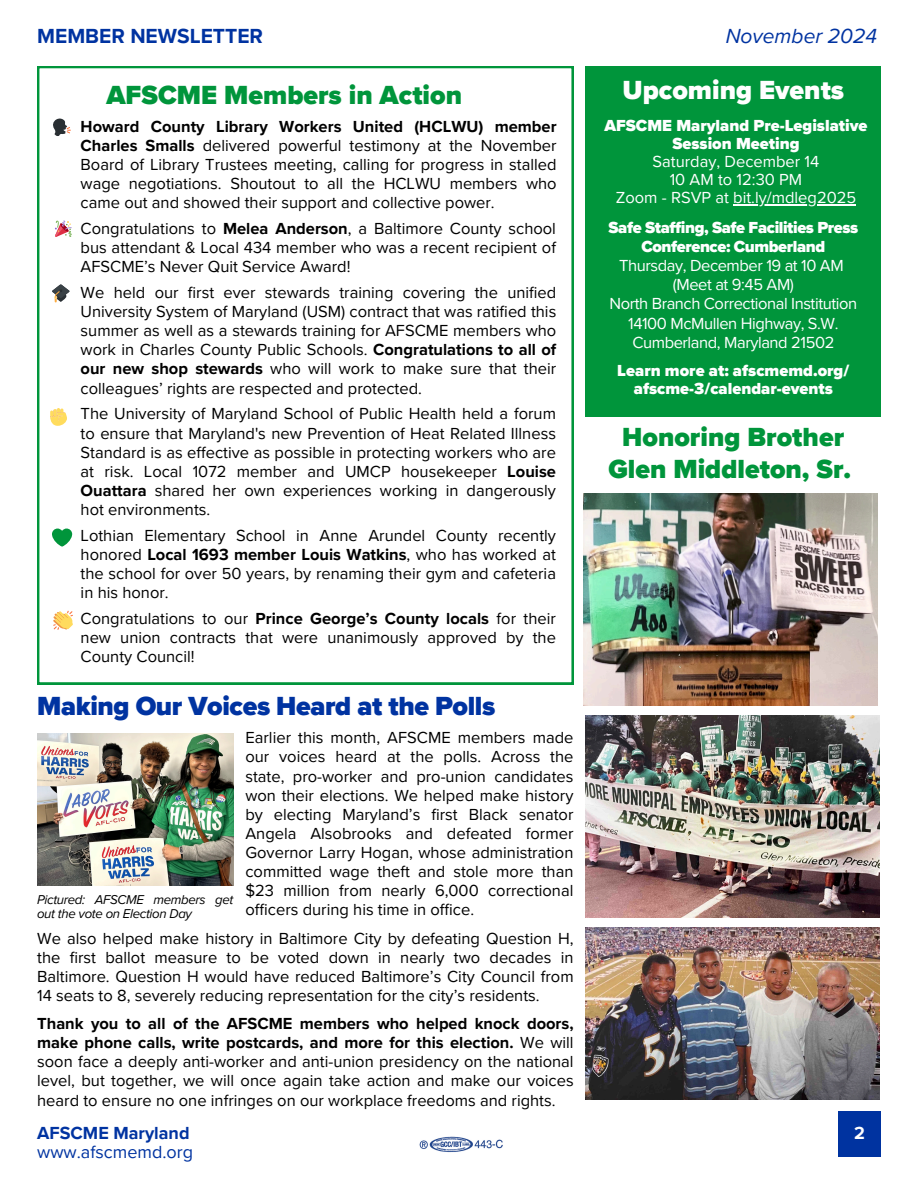
<style>
.page{position:relative;width:918px;height:1188px;background:#fff}
.page>*{position:absolute;margin:0;border:0;box-sizing:border-box;transform-origin:0 0}
.t1{font:900 27px/31.5px "Proxima Nova";color:#00953b;text-align:center}
.t2{font:900 27px "Proxima Nova";letter-spacing:-.015em;color:#0033a1}
.t3{font:900 27px "Proxima Nova";color:#fff}
.t4{font:700 21px "Proxima Nova";color:#0033a1}
.t5{font:italic 21px "Proxima Nova";color:#0033a1}
.t6{font:18px/19.2px "Proxima Nova";color:#0033a1}
.t7{font:700 18px "Proxima Nova";color:#fff}
.t8{font:16.5px/19.2px "Proxima Nova";color:#000;text-align:justify}
.t9{font:16.5px/19.2px "Proxima Nova";letter-spacing:-.025em;color:#fff;text-align:center}
.t10{font:16.5px/18px "Proxima Nova";color:#fff;text-align:center}
.t11{font:900 16.5px/18px "Proxima Nova";color:#fff;text-align:center}
.t12{font:italic 13.2px/14.2px "Proxima Nova";letter-spacing:-.025em;color:#000}
.s1{font-weight:700}
.s2{font-weight:900}
</style>
<div class="page">
<div style="left:838px;top:1111px;width:43px;height:45px;background:#0033a0"></div>
<svg style="left:37px;top:66px;width:537px;height:618px"></svg>
<div style="left:586px;top:66px;width:295px;height:351px;background:#00953b"></div>
<svg style="left:55px;top:220px;width:17px;height:17px"></svg>
<svg style="left:50px;top:408px;width:17px;height:18px"></svg>
<svg style="left:52px;top:118px;width:19px;height:18px"></svg>
<svg style="left:52px;top:284px;width:18px;height:18px"></svg>
<img style="left:419px;top:1136px;width:84px;height:16px">
<svg style="left:52px;top:529px;width:20px;height:18px"></svg>
<svg style="left:53px;top:611px;width:20px;height:19px"></svg>
<img style="left:37px;top:733px;width:196px;height:153px">
<img style="left:586px;top:927px;width:293px;height:173px">
<img style="left:586px;top:716px;width:293px;height:201px">
<img style="left:584px;top:494px;width:293px;height:211px">
<hr style="left:733px;top:204px;width:123px;height:1px;background:#fff">
<p class="t4" style="left:37px;top:23px;width:227px">MEMBER NEWSLETTER</p>
<h1 class="t1" style="left:106px;top:80px;width:357px">AFSCME Members in Action</h1>
<p class="t8" style="left:81px;top:117px;width:478px"><span class="s1">Howard County Library Workers United (HCLWU) member Charles Smalls</span> delivered powerful testimony at the November Board of Library Trustees meeting, calling for progress in stalled wage negotiations. Shoutout to all the HCLWU members who came out and showed their support and collective power.</p>
<h5 class="t8" style="left:81px;top:219px;width:477px">Congratulations to <span class="s1">Melea Anderson</span>, a Baltimore County school bus attendant &amp; Local 434 member who was a recent recipient of AFSCME’s Never Quit Service Award!</h5>
<p class="t8" style="left:81px;top:283px;width:477px">We held our first ever stewards training covering the unified University System of Maryland (USM) contract that was ratified this summer as well as a stewards training for AFSCME members who work in Charles County Public Schools. <span class="s1">Congratulations to all of our new shop stewards</span> who will work to make sure that their colleagues’ rights are respected and protected.</p>
<h5 class="t8" style="left:81px;top:405px;width:477px">The University of Maryland School of Public Health held a forum to ensure that Maryland's new Prevention of Heat Related Illness Standard is as effective as possible in protecting workers who are at risk. Local 1072 member and UMCP housekeeper <span class="s1">Louise Ouattara</span> shared her own experiences working in dangerously hot environments.</h5>
<h5 class="t8" style="left:81px;top:526px;width:477px">Lothian Elementary School in Anne Arundel County recently honored <span class="s1">Local 1693 member Louis Watkins</span>, who has worked at the school for over 50 years, by renaming their gym and cafeteria in his honor.</h5>
<h1 class="t8" style="left:81px;top:609px;width:477px">Congratulations to our <span class="s1">Prince George’s County locals</span> for their new union contracts that were unanimously approved by the County Council!</h1>
<p class="t2" style="left:37px;top:690px;width:460px">Making Our Voices Heard at the Polls</p>
<h5 class="t8" style="left:245px;top:729px;width:330px">Earlier this month, AFSCME members made our voices heard at the polls. Across the state, pro-worker and pro-union candidates won their elections. We helped make history by electing Maryland’s first Black senator Angela Alsobrooks and defeated former Governor Larry Hogan, whose administration committed wage theft and stole more than $23 million from nearly 6,000 correctional officers during his time in office.</h5>
<h5 class="t8" style="left:37px;top:929px;width:538px">We also helped make history in Baltimore City by defeating Question H, the first ballot measure to be voted down in nearly two decades in Baltimore. Question H would have reduced Baltimore’s City Council from 14 seats to 8, severely reducing representation for the city’s residents.</h5>
<h5 class="t8" style="left:37px;top:1014px;width:538px"><span class="s1">Thank you to all of the AFSCME members who helped knock doors, make phone calls, write postcards, and more for this election.</span> We will soon face a deeply anti-worker and anti-union presidency on the national level, but together, we will once again take action and make our voices heard to ensure no one infringes on our workplace freedoms and rights.</h5>
<h5 class="t12" style="left:37px;top:893px;width:198px">Pictured: AFSCME members get out the vote on Election Day</h5>
<h5 class="t6" style="left:37px;top:1123px;width:157px"><span class="s1">AFSCME Maryland </span>www.afscmemd.org</h5>
<h3 class="t5" style="left:726px;top:23px;width:153px">November 2024</h3>
<h5 class="t3" style="left:623px;top:74px;width:223px">Upcoming Events</h5>
<p class="t10" style="left:604px;top:117px;width:265px"><span class="s2">AFSCME Maryland Pre-Legislative<br>Session Meeting<br></span>Saturday, December 14<br>10 AM to 12:30 PM<br>Zoom - RSVP at bit.ly/mdleg2025</p>
<p class="t9" style="left:609px;top:218px;width:251px"><span class="s2">Safe Staffing, Safe Facilities Press<br>Conference: Cumberland<br></span>Thursday, December 19 at 10 AM (Meet at 9:45 AM)<br>North Branch Correctional Institution<br>14100 McMullen Highway, S.W.<br>Cumberland, Maryland 21502</p>
<p class="t11" style="left:617px;top:362px;width:234px">Learn more at: afscmemd.org/ afscme-3/calendar-events</p>
<p class="t1" style="left:608px;top:422px;width:244px">Honoring Brother<br>Glen Middleton, Sr.</p>
<p class="t7" style="left:854px;top:1123px;width:12px">2</p>
</div>
